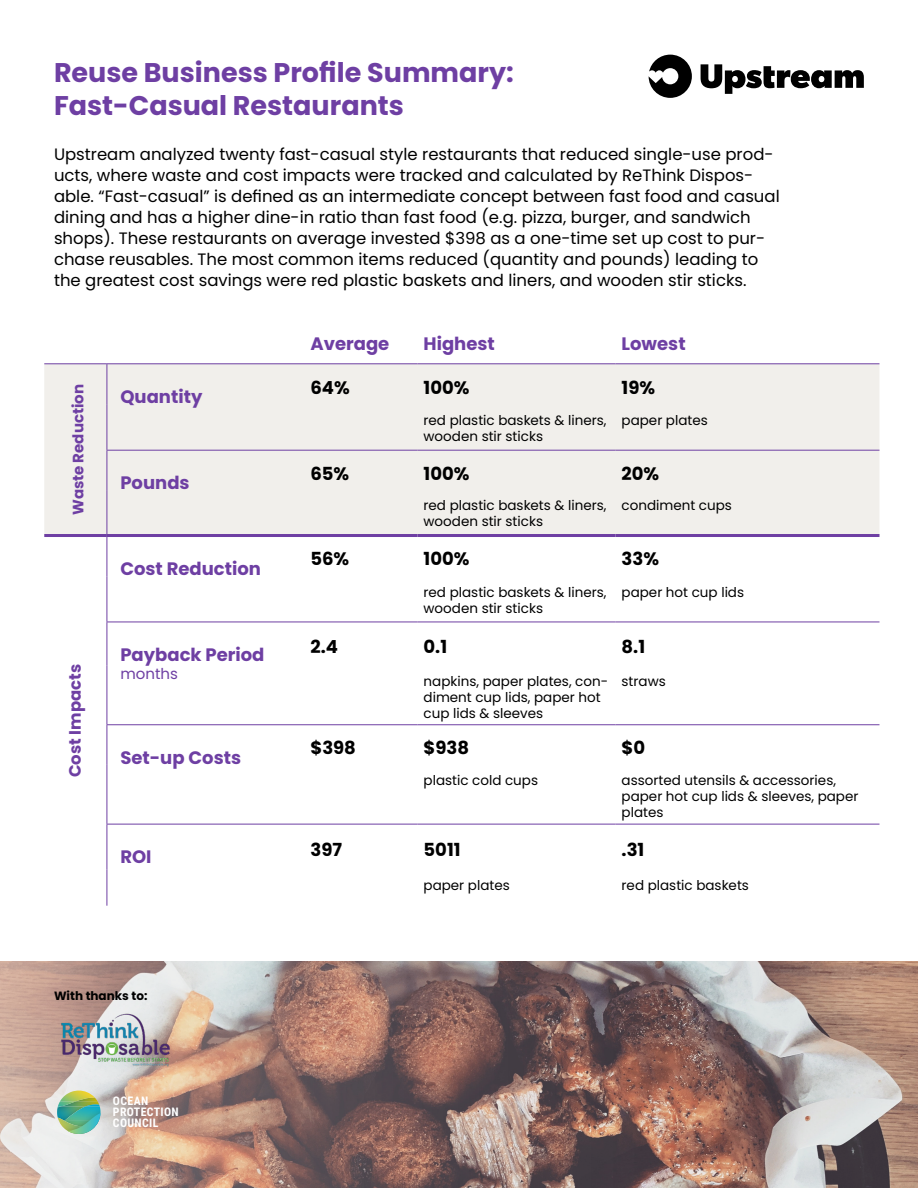
<style>
.page{position:relative;width:918px;height:1188px;background:#fff}
.page>*{position:absolute;margin:0;border:0;box-sizing:border-box;transform-origin:0 0}
.t1{font:700 27px/32.4px "Poppins";color:#6e3fa3}
.Paragraph_Style_1{font:700 18px "Poppins";color:#6e3fa3}
.t2{font:700 18px "Poppins";color:#000}
.text{font:16.5px/21px "Poppins";color:#000}
.Paragraph_Style_1-2{font:700 16.5px "Poppins";color:#6e3fa3}
.t3{font:700 15px "Poppins";color:#6e3fa3}
.t4{font:15px "Poppins";color:#6e3fa3}
.Paragraph_Style_2{font:13.5px/16.2px "Poppins";color:#000}
.t5{font:700 12px "Poppins";color:#000}
.t6{font:700 11.85px/10.9px "Roboto Condensed";letter-spacing:.03em;color:#fff}
</style>
<div class="page">
<svg style="left:649px;top:55px;width:215px;height:43px"></svg>
<div style="left:44px;top:364px;width:835px;height:170px;background:#f1efeb"></div>
<hr style="left:297px;top:622px;width:121px;height:1px;background:#6e3fa3">
<hr style="left:418px;top:622px;width:198px;height:1px;background:#6e3fa3">
<hr style="left:616px;top:622px;width:263px;height:1px;background:#6e3fa3">
<hr style="left:297px;top:724px;width:121px;height:1px;background:#6e3fa3">
<hr style="left:418px;top:724px;width:198px;height:1px;background:#6e3fa3">
<hr style="left:616px;top:724px;width:263px;height:1px;background:#6e3fa3">
<hr style="left:297px;top:824px;width:121px;height:1px;background:#6e3fa3">
<hr style="left:418px;top:824px;width:198px;height:1px;background:#6e3fa3">
<hr style="left:616px;top:824px;width:263px;height:1px;background:#6e3fa3">
<hr style="left:297px;top:363px;width:121px;height:1px;background:#6e3fa3">
<hr style="left:418px;top:363px;width:198px;height:1px;background:#6e3fa3">
<hr style="left:616px;top:363px;width:263px;height:1px;background:#6e3fa3">
<hr style="left:107px;top:537px;width:1px;height:40px;background:#6e3fa3">
<hr style="left:107px;top:577px;width:1px;height:45px;background:#6e3fa3">
<hr style="left:107px;top:622px;width:1px;height:43px;background:#6e3fa3">
<hr style="left:107px;top:665px;width:1px;height:59px;background:#6e3fa3">
<hr style="left:107px;top:725px;width:1px;height:40px;background:#6e3fa3">
<hr style="left:107px;top:765px;width:1px;height:59px;background:#6e3fa3">
<hr style="left:107px;top:824px;width:1px;height:46px;background:#6e3fa3">
<hr style="left:107px;top:870px;width:1px;height:36px;background:#6e3fa3">
<hr style="left:107px;top:364px;width:1px;height:41px;background:#6e3fa3">
<hr style="left:107px;top:405px;width:1px;height:45px;background:#6e3fa3">
<hr style="left:107px;top:451px;width:1px;height:39px;background:#6e3fa3">
<hr style="left:107px;top:490px;width:1px;height:44px;background:#6e3fa3">
<hr style="left:44px;top:534px;width:63px;height:3px;background:#6e3fa3">
<hr style="left:44px;top:363px;width:63px;height:1px;background:#6e3fa3">
<hr style="left:107px;top:363px;width:190px;height:1px;background:#6e3fa3">
<hr style="left:107px;top:534px;width:190px;height:3px;background:#6e3fa3">
<hr style="left:297px;top:534px;width:121px;height:3px;background:#6e3fa3">
<hr style="left:418px;top:534px;width:198px;height:3px;background:#6e3fa3">
<hr style="left:616px;top:534px;width:263px;height:3px;background:#6e3fa3">
<hr style="left:297px;top:450px;width:121px;height:1px;background:#6e3fa3">
<hr style="left:418px;top:450px;width:198px;height:1px;background:#6e3fa3">
<hr style="left:616px;top:450px;width:263px;height:1px;background:#6e3fa3">
<hr style="left:107px;top:450px;width:190px;height:1px;background:#6e3fa3">
<hr style="left:107px;top:824px;width:190px;height:1px;background:#6e3fa3">
<hr style="left:107px;top:622px;width:190px;height:1px;background:#6e3fa3">
<hr style="left:107px;top:724px;width:190px;height:1px;background:#6e3fa3">
<img style="left:0;top:961px;width:918px;height:227px">
<img style="left:57px;top:1106px;width:8px;height:14px">
<img style="left:65px;top:1106px;width:36px;height:14px">
<svg style="left:58px;top:1091px;width:42px;height:16px"></svg>
<img style="left:58px;top:1118px;width:5px;height:16px">
<svg style="left:63px;top:1113px;width:37px;height:22px"></svg>
<img style="left:54px;top:979px;width:122px;height:105px">
<p class="t1" style="left:54px;top:57px;width:461px">Reuse Business Profile Summary:<br>Fast-Casual Restaurants</p>
<p class="text" style="left:54px;top:144px;width:727px">Upstream analyzed twenty fast-casual style restaurants that reduced single-use prod&shy;ucts, where waste and cost impacts were tracked and calculated by ReThink Dispos&shy;able. “Fast-casual” is defined as an intermediate concept between fast food and casual dining and has a higher dine-in ratio than fast food (e.g. pizza, burger, and sandwich shops). These restaurants on average invested $398 as a one-time set up cost to pur&shy;chase reusables. The most common items reduced (quantity and pounds) leading to the greatest cost savings were red plastic baskets and liners, and wooden stir sticks.</p>
<p class="t3" style="left:70px;top:515px;width:133px;rotate:-90deg">Waste Reduction</p>
<p class="Paragraph_Style_1" style="left:120px;top:386px;width:83px">Quantity</p>
<p class="Paragraph_Style_1" style="left:120px;top:473px;width:71px">Pounds</p>
<p class="Paragraph_Style_1-2" style="left:66px;top:777px;width:115px;rotate:-90deg">Cost Impacts</p>
<p class="Paragraph_Style_1" style="left:120px;top:558px;width:142px">Cost Reduction</p>
<p class="Paragraph_Style_1" style="left:120px;top:644px;width:146px">Payback Period</p>
<p class="t4" style="left:120px;top:665px;width:59px">months</p>
<p class="Paragraph_Style_1" style="left:120px;top:747px;width:122px">Set-up Costs</p>
<p class="Paragraph_Style_1" style="left:120px;top:847px;width:33px">ROI</p>
<p class="t5" style="left:54px;top:989px;width:95px">With thanks to:</p>
<p class="t6" style="left:113px;top:1095px;width:67px">OCEAN<br>PROTECTION<br>COUNCIL</p>
<p class="Paragraph_Style_1" style="left:310px;top:334px;width:80px">Average</p>
<p class="Paragraph_Style_1" style="left:424px;top:334px;width:73px">Highest</p>
<p class="Paragraph_Style_1" style="left:622px;top:334px;width:66px">Lowest</p>
<p class="t2" style="left:310px;top:377px;width:41px">64%</p>
<p class="t2" style="left:424px;top:377px;width:47px">100%</p>
<p class="t2" style="left:622px;top:377px;width:35px">19%</p>
<p class="Paragraph_Style_2" style="left:424px;top:412px;width:184px">red plastic baskets &amp; liners, wooden stir sticks</p>
<p class="Paragraph_Style_2" style="left:622px;top:412px;width:88px">paper plates</p>
<p class="t2" style="left:310px;top:463px;width:40px">65%</p>
<p class="t2" style="left:424px;top:463px;width:47px">100%</p>
<p class="t2" style="left:622px;top:463px;width:39px">20%</p>
<p class="Paragraph_Style_2" style="left:424px;top:498px;width:184px">red plastic baskets &amp; liners, wooden stir sticks</p>
<p class="Paragraph_Style_2" style="left:622px;top:498px;width:112px">condiment cups</p>
<p class="t2" style="left:310px;top:549px;width:40px">56%</p>
<p class="t2" style="left:424px;top:549px;width:47px">100%</p>
<p class="t2" style="left:622px;top:549px;width:39px">33%</p>
<p class="Paragraph_Style_2" style="left:424px;top:584px;width:184px">red plastic baskets &amp; liners, wooden stir sticks</p>
<p class="Paragraph_Style_2" style="left:622px;top:584px;width:124px">paper hot cup lids</p>
<p class="t2" style="left:310px;top:636px;width:29px">2.4</p>
<p class="t2" style="left:424px;top:636px;width:25px">0.1</p>
<p class="t2" style="left:622px;top:636px;width:25px">8.1</p>
<p class="Paragraph_Style_2" style="left:424px;top:673px;width:186px">napkins, paper plates, con&shy;diment cup lids, paper hot cup lids &amp; sleeves</p>
<p class="Paragraph_Style_2" style="left:622px;top:673px;width:46px">straws</p>
<p class="t2" style="left:310px;top:737px;width:47px">$398</p>
<p class="t2" style="left:424px;top:737px;width:47px">$938</p>
<p class="t2" style="left:622px;top:737px;width:25px">$0</p>
<p class="Paragraph_Style_2" style="left:424px;top:772px;width:116px">plastic cold cups</p>
<p class="Paragraph_Style_2" style="left:622px;top:772px;width:238px">assorted utensils &amp; accessories, paper hot cup lids &amp; sleeves, paper plates</p>
<p class="t2" style="left:310px;top:840px;width:33px">397</p>
<p class="t2" style="left:424px;top:840px;width:38px">5011</p>
<p class="t2" style="left:622px;top:840px;width:24px">.31</p>
<p class="Paragraph_Style_2" style="left:424px;top:877px;width:88px">paper plates</p>
<p class="Paragraph_Style_2" style="left:622px;top:877px;width:129px">red plastic baskets</p>
</div>
